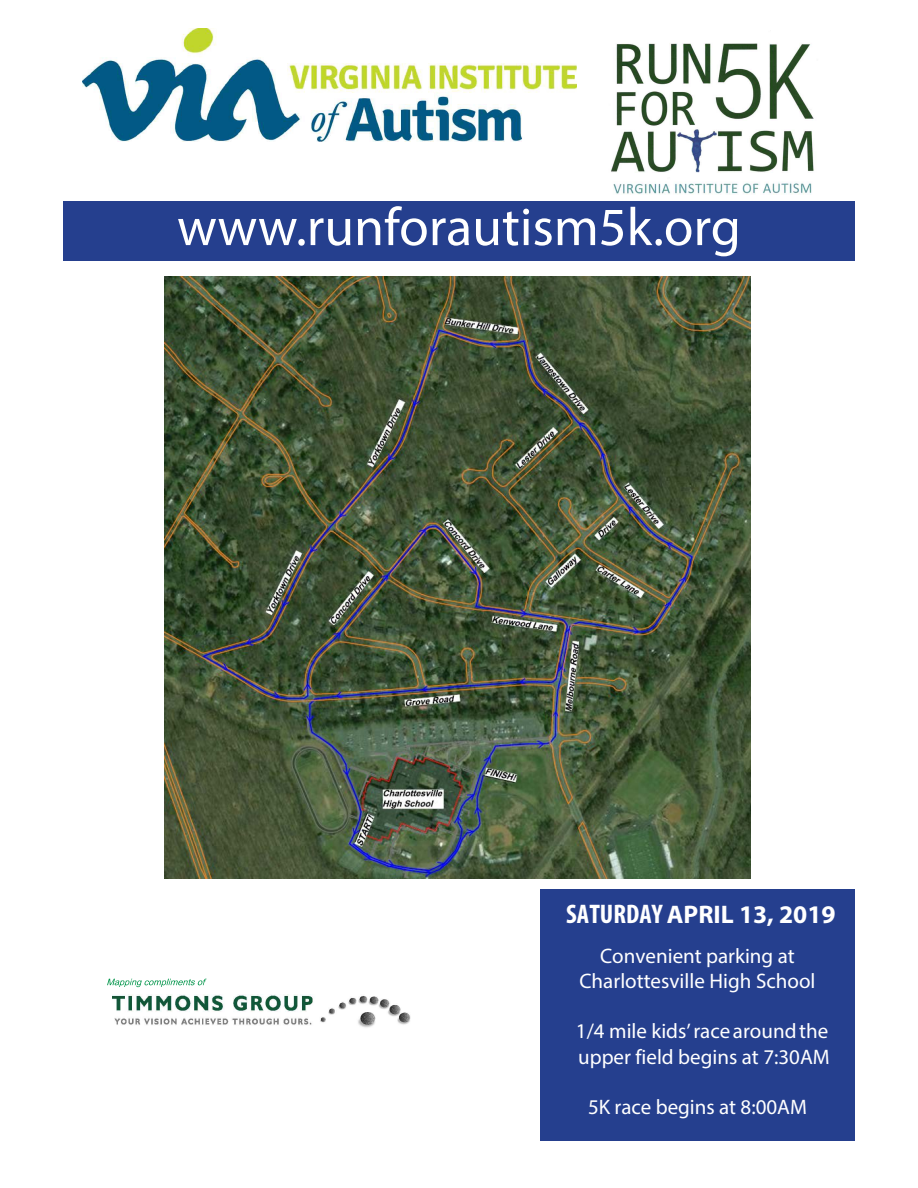
<style>
.page{position:relative;width:918px;height:1188px;background:#fff}
.page>*{position:absolute;margin:0;border:0;box-sizing:border-box;transform-origin:0 0}
.t1{font:54px "Myriad Pro";color:#fff}
.t2{font:700 25.5px "Myriad Pro";color:#fff}
.t3{font:21px/25.2px "Myriad Pro";color:#fff;text-align:center}
.s1{font-stretch:condensed;font-size:27px}
</style>
<div class="page">
<img style="left:83px;top:28px;width:493px;height:114px">
<img style="left:600px;top:43px;width:225px;height:159px">
<img style="left:112px;top:995px;width:299px;height:33px">
<svg style="left:107px;top:979px;width:100px;height:8px"></svg>
<div style="left:63px;top:202px;width:792px;height:59px;background:#253f8e"></div>
<div style="left:540px;top:889px;width:315px;height:252px;background:#253f8e"></div>
<img style="left:164px;top:276px;width:587px;height:602px">
<p class="t1" style="left:177px;top:194px;width:565px">www.runforautism5k.org</p>
<p class="t2" style="left:566px;top:898px;width:271px"><span class="s1">SATURDAY</span> APRIL 13, 2019</p>
<p class="t3" style="left:579px;top:943px;width:238px">Convenient parking at<br>Charlottesville High School</p>
<p class="t3" style="left:576px;top:1018px;width:255px;text-align:left">1/4 mile kids’ race around the upper field begins at 7:30AM</p>
<p class="t3" style="left:588px;top:1094px;width:220px">5K race begins at 8:00AM</p>
</div>
